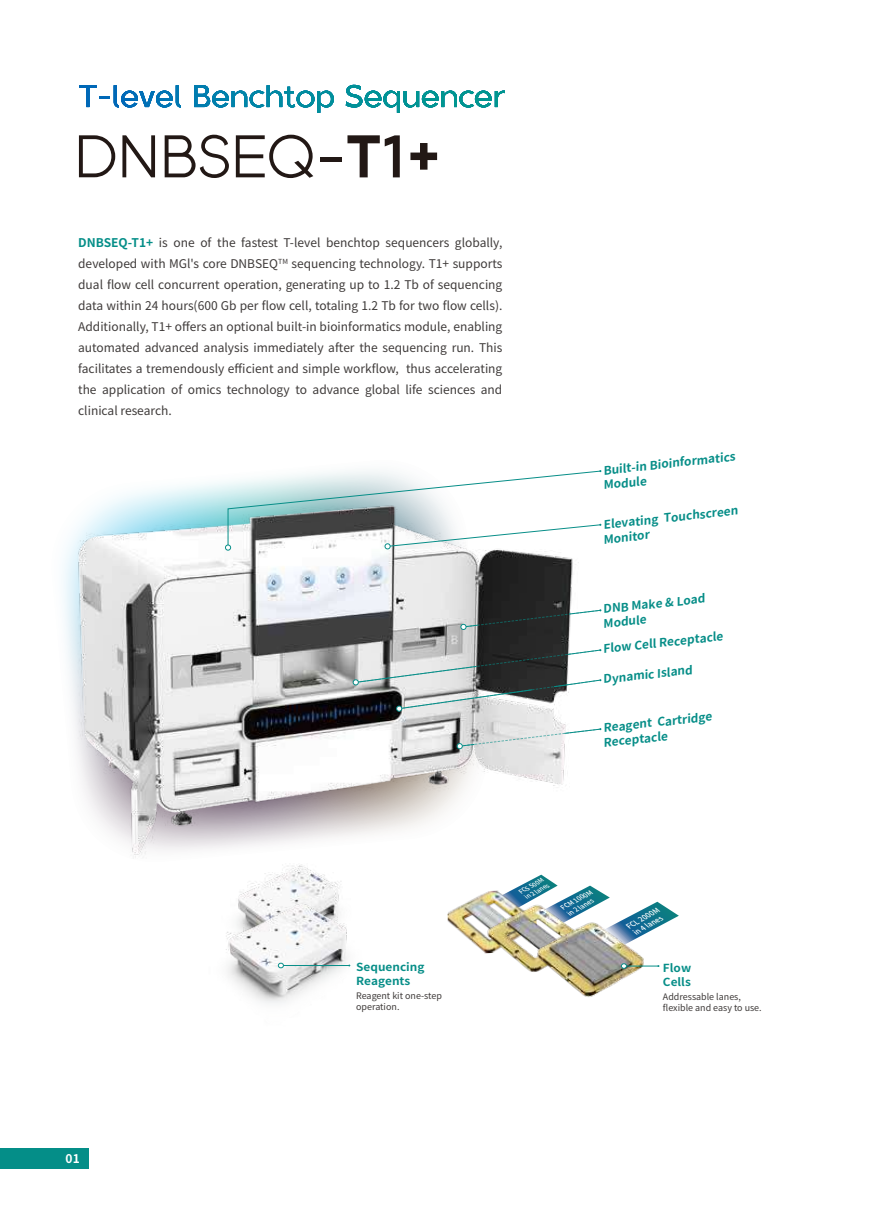
<style>
.page{position:relative;width:886px;height:1212px;background:#fff}
.page>*{position:absolute;margin:0;border:0;box-sizing:border-box;transform-origin:0 0}
.t1{font:60px "BGI";letter-spacing:-.005em;color:#221815}
.t2{font:12px/21px "Source Han Sans CN";color:#3e3a39;text-align:justify}
.t3{font:700 12px "Source Han Sans CN";color:#fff}
.t4{font:700 11.7px/14.7px "Source Han Sans CN";color:#078e88}
.t5{font:700 11.1px/14px "Source Han Sans CN";color:#078e88;scale:1.06 1}
.t6{font:9px/10.8px "Source Han Sans CN";color:#3e3a39}
.t7{font:italic 500 7.5px/8.9px "Source Han Sans CN";color:#fff;text-align:center;scale:.95 1}
.t8{font:italic 500 6.75px/8.1px "Source Han Sans CN";color:#fff;text-align:center;scale:.95 1}
.t9{font:italic 500 6.15px/7.4px "Source Han Sans CN";color:#fff;text-align:center;scale:.95 1}
.s1{font-weight:700}
.s2{font-weight:700;color:#048e88}
</style>
<div class="page">
<svg style="left:63px;top:482px;width:162px;height:225px"></svg>
<img style="left:74px;top:495px;width:505px;height:363px">
<svg style="left:225px;top:470px;width:376px;height:80px"></svg>
<svg style="left:461px;top:609px;width:140px;height:21px"></svg>
<svg style="left:457px;top:728px;width:144px;height:21px"></svg>
<svg style="left:353px;top:649px;width:248px;height:62px"></svg>
<img style="left:447px;top:894px;width:35px;height:57px">
<img style="left:509px;top:954px;width:22px;height:18px">
<img style="left:482px;top:875px;width:197px;height:79px">
<img style="left:531px;top:911px;width:116px;height:86px">
<img style="left:170px;top:847px;width:241px;height:33px">
<img style="left:226px;top:880px;width:125px;height:123px">
<hr style="left:281px;top:965px;width:68px;height:1px;background:#078e88">
<svg style="left:278px;top:963px;width:5px;height:5px"></svg>
<hr style="left:624px;top:966px;width:34px;height:1px;background:#078e88">
<svg style="left:621px;top:963px;width:5px;height:5px"></svg>
<svg style="left:79px;top:85px;width:102px;height:23px"></svg>
<svg style="left:194px;top:85px;width:140px;height:28px"></svg>
<svg style="left:346px;top:85px;width:159px;height:28px"></svg>
<div style="left:0;top:1148px;width:89px;height:20px;background:#048e88"></div>
<h1 class="t1" style="left:74px;top:129px;width:368px">DNBSEQ-<span class="s1">T1+</span></h1>
<p class="t2" style="left:78px;top:232px;width:426px"><span class="s2">DNBSEQ-T1+</span> is one of the fastest T-level benchtop sequencers globally, developed with MGl's core DNBSEQ<sup>TM</sup> sequencing technology. T1+ supports dual flow cell concurrent operation, generating up to 1.2 Tb of sequencing data within 24 hours(600 Gb per flow cell, totaling 1.2 Tb for two flow cells).<br>Additionally, T1+ offers an optional built-in bioinformatics module, enabling automated advanced analysis immediately after the sequencing run. This facilitates a tremendously efficient and simple workflow, thus accelerating the application of omics technology to advance global life sciences and clinical research.</p>
<p class="t4" style="left:601px;top:463px;width:136px;rotate:-6deg">Built-in Bioinformatics<br>Module</p>
<p class="t4" style="left:601px;top:518px;width:138px;rotate:-6deg">Elevating Touchscreen<br>Monitor</p>
<p class="t4" style="left:601px;top:602px;width:105px;rotate:-6deg">DNB Make &amp; Load<br>Module</p>
<p class="t4" style="left:602px;top:642px;width:122px;rotate:-6deg">Flow Cell Receptacle</p>
<p class="t4" style="left:602px;top:672px;width:91px;rotate:-6deg">Dynamic Island</p>
<p class="t4" style="left:601px;top:721px;width:112px;rotate:-6deg">Reagent Cartridge<br>Receptacle</p>
<p class="t5" style="left:356px;top:960px;width:66px">Sequencing<br>Reagents</p>
<p class="t6" style="left:356px;top:990px;width:87px">Reagent kit one-step operation.</p>
<p class="t9" style="left:518px;top:889px;width:32px;rotate:-29deg">FCS 500M in 2 lanes</p>
<p class="t8" style="left:560px;top:904px;width:38px;rotate:-29deg">FCM 1000M in 2 lanes</p>
<p class="t7" style="left:626px;top:922px;width:39px;rotate:-29deg">FCL 2000M in 4 lanes</p>
<p class="t5" style="left:663px;top:961px;width:28px">Flow<br>Cells</p>
<p class="t6" style="left:663px;top:991px;width:100px">Addressable lanes, flexible and easy to use.</p>
<p class="t3" style="left:66px;top:1152px;width:16px">01</p>
</div>
